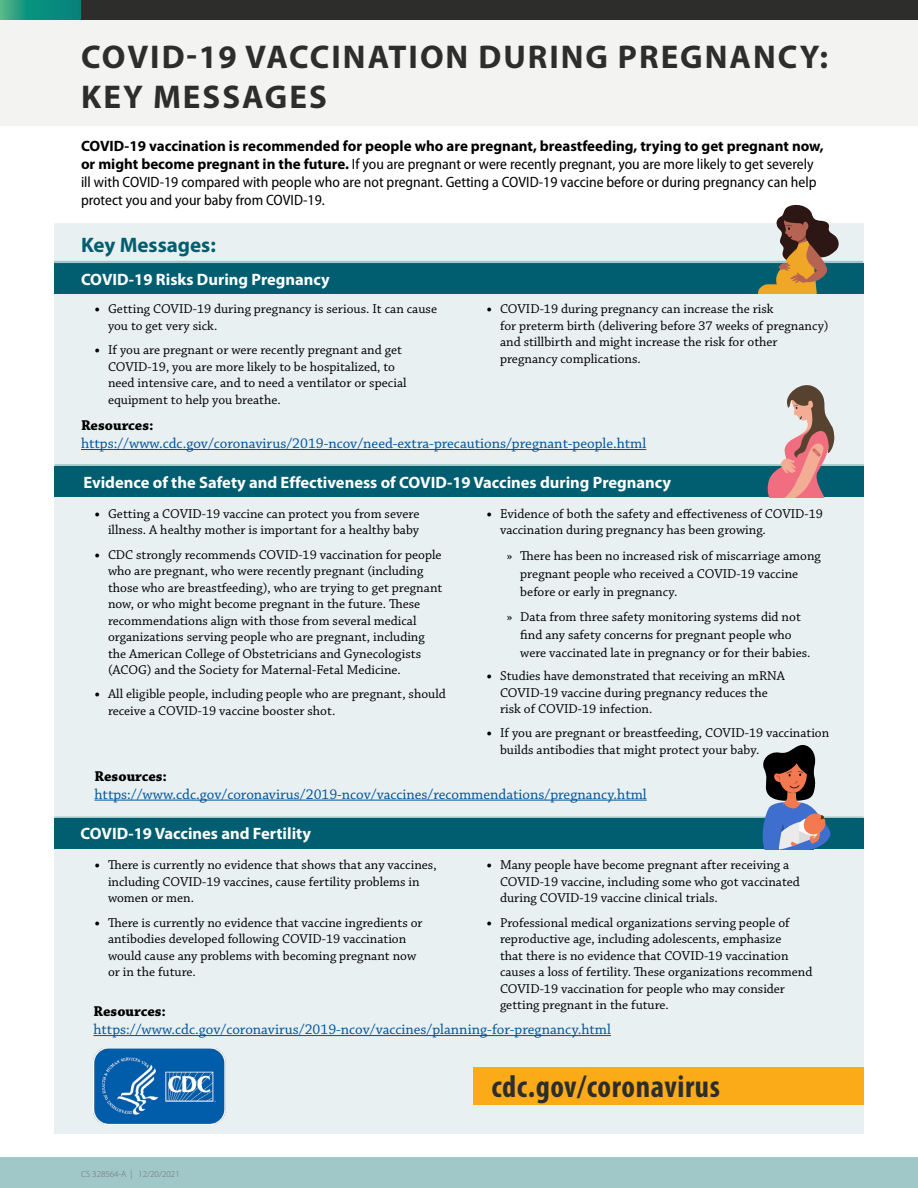
<style>
.page{position:relative;width:918px;height:1188px;background:#fff}
.page>*{position:absolute;margin:0;border:0;box-sizing:border-box;transform-origin:0 0}
.t1{font:700 33px/40.3px "Myriad Pro";letter-spacing:.06em;color:#2d2d2c}
.P_BRAND_cdc_gov_coro{font:700 condensed 31.5px "Myriad Pro";letter-spacing:.02em;color:#2d2d2c}
.t2{font:700 21px "Myriad Pro";color:#005e70}
.t3{font:700 16.5px "Myriad Pro";color:#fff}
.P_First_Para{font:semi-condensed 15px/18px "Myriad Pro";color:#000}
.t4{font:15px "Chaparral Pro";color:#005499}
.Resource_Header{font:700 15px "Chaparral Pro";color:#000}
.t5{font:13.5px/16.5px "Chaparral Pro";color:#000}
.t6{font:300 9px "Myriad Pro";color:#6d6e71}
.s1{font-weight:700;font-stretch:normal}
.s2{font-weight:700}
</style>
<div class="page">
<div style="left:1px;top:0;width:917px;height:19px;background:#2d2d2c"></div>
<svg style="left:0;top:0;width:81px;height:19px;background:#16937f"></svg>
<div style="left:0;top:1157px;width:918px;height:31px;background:#a1c8c9"></div>
<div style="left:54px;top:223px;width:810px;height:911px;background:#e8f0f2"></div>
<div style="left:0;top:20px;width:918px;height:105px;background:#efefee"></div>
<img style="left:93px;top:1048px;width:133px;height:76px">
<div style="left:473px;top:1068px;width:391px;height:37px;background:#fbab18"></div>
<hr style="left:55px;top:464px;width:809px;height:2px;background:#a1c8c9">
<div style="left:55px;top:466px;width:809px;height:31px;background:#005e70"></div>
<hr style="left:54px;top:817px;width:810px;height:2px;background:#a1c8c9">
<div style="left:54px;top:819px;width:810px;height:30px;background:#005e70"></div>
<div style="left:54px;top:263px;width:810px;height:31px;background:#005e70"></div>
<hr style="left:81px;top:449px;width:565px;height:1px;background:#005499">
<hr style="left:94px;top:800px;width:553px;height:1px;background:#005499">
<hr style="left:93px;top:1035px;width:518px;height:1px;background:#005499">
<hr style="left:54px;top:261px;width:809px;height:2px;background:#a1c8c9">
<svg style="left:759px;top:204px;width:80px;height:90px"></svg>
<svg style="left:756px;top:744px;width:76px;height:106px;background:#878796"></svg>
<svg style="left:767px;top:385px;width:67px;height:112px;background:#c09c9c"></svg>
<h1 class="t1" style="left:81px;top:37px;width:748px">COVID-19 VACCINATION DURING PREGNANCY:<br>KEY MESSAGES</h1>
<p class="P_First_Para" style="left:81px;top:138px;width:744px"><span class="s1">COVID-19 vaccination is recommended for people who are pregnant, breastfeeding, trying to get pregnant now, or might become pregnant in the future.</span> If you are pregnant or were recently pregnant, you are more likely to get severely ill with COVID-19 compared with people who are not pregnant. Getting a COVID-19 vaccine before or during pregnancy can help protect you and your baby from COVID-19.</p>
<h2 class="t2" style="left:81px;top:233px;width:136px">Key Messages:</h2>
<h3 class="t3" style="left:81px;top:270px;width:250px">COVID-19 Risks During Pregnancy</h3>
<p class="t5" style="left:108px;top:301px;width:331px;text-indent:-14px"><span class="s2">•</span> Getting COVID-19 during pregnancy is serious. It can cause you to get very sick.</p>
<p class="t5" style="left:108px;top:342px;width:300px;text-indent:-14px"><span class="s2">•</span> If you are pregnant or were recently pregnant and get COVID-19, you are more likely to be hospitalized, to need intensive care, and to need a ventilator or special equipment to help you breathe.</p>
<p class="t5" style="left:500px;top:301px;width:330px;text-indent:-14px"><span class="s2">•</span> COVID-19 during pregnancy can increase the risk<br>for preterm birth (delivering before 37 weeks of pregnancy) and stillbirth and might increase the risk for other pregnancy complications.</p>
<p class="Resource_Header" style="left:81px;top:416px;width:74px">Resources:</p>
<p class="t4" style="left:81px;top:435px;width:567px">https://www.cdc.gov/coronavirus/2019-ncov/need-extra-precautions/pregnant-people.html</p>
<h3 class="t3" style="left:83px;top:473px;width:589px">Evidence of the Safety and Effectiveness of COVID-19 Vaccines during Pregnancy</h3>
<p class="t5" style="left:94px;top:506px;width:326px;text-align:right"><span class="s2">•</span> Getting a COVID-19 vaccine can protect you from severe illness. A healthy mother is important for a healthy baby</p>
<p class="t5" style="left:108px;top:547px;width:336px;text-indent:-14px"><span class="s2">•</span> CDC strongly recommends COVID-19 vaccination for people who are pregnant, who were recently pregnant (including those who are breastfeeding), who are trying to get pregnant now, or who might become pregnant in the future. These recommendations align with those from several medical organizations serving people who are pregnant, including the American College of Obstetricians and Gynecologists (ACOG) and the Society for Maternal-Fetal Medicine.</p>
<p class="t5" style="left:108px;top:686px;width:339px;text-indent:-14px"><span class="s2">•</span> All eligible people, including people who are pregnant, should receive a COVID-19 vaccine booster shot.</p>
<p class="t5" style="left:500px;top:506px;width:324px;text-indent:-14px"><span class="s2">•</span> Evidence of both the safety and effectiveness of COVID-19 vaccination during pregnancy has been growing.</p>
<p class="t5" style="left:520px;top:547px;width:302px;line-height:18px;text-indent:-14px">» There has been no increased risk of miscarriage among pregnant people who received a COVID-19 vaccine before or early in pregnancy.</p>
<p class="t5" style="left:520px;top:608px;width:292px;line-height:18px;text-indent:-14px">» Data from three safety monitoring systems did not find any safety concerns for pregnant people who were vaccinated late in pregnancy or for their babies.</p>
<p class="t5" style="left:500px;top:668px;width:286px;text-indent:-14px"><span class="s2">•</span> Studies have demonstrated that receiving an mRNA<br>COVID-19 vaccine during pregnancy reduces the risk of COVID-19 infection.</p>
<p class="t5" style="left:500px;top:725px;width:331px;text-indent:-14px"><span class="s2">•</span> If you are pregnant or breastfeeding, COVID-19 vaccination builds antibodies that might protect your baby.</p>
<p class="Resource_Header" style="left:94px;top:767px;width:74px">Resources:</p>
<p class="t4" style="left:94px;top:786px;width:554px">https://www.cdc.gov/coronavirus/2019-ncov/vaccines/recommendations/pregnancy.html</p>
<h3 class="t3" style="left:81px;top:824px;width:232px">COVID-19 Vaccines and Fertility</h3>
<p class="t5" style="left:108px;top:857px;width:330px;text-indent:-14px"><span class="s2">•</span> There is currently no evidence that shows that any vaccines, including COVID-19 vaccines, cause fertility problems in women or men.</p>
<p class="t5" style="left:108px;top:915px;width:316px;text-indent:-14px"><span class="s2">•</span> There is currently no evidence that vaccine ingredients or antibodies developed following COVID-19 vaccination would cause any problems with becoming pregnant now or in the future.</p>
<p class="t5" style="left:500px;top:857px;width:301px;text-indent:-14px"><span class="s2">•</span> Many people have become pregnant after receiving a<br>COVID-19 vaccine, including some who got vaccinated during COVID-19 vaccine clinical trials.</p>
<p class="t5" style="left:500px;top:915px;width:314px;text-indent:-14px"><span class="s2">•</span> Professional medical organizations serving people of reproductive age, including adolescents, emphasize<br>that there is no evidence that COVID-19 vaccination causes a loss of fertility. These organizations recommend COVID-19 vaccination for people who may consider getting pregnant in the future.</p>
<p class="Resource_Header" style="left:93px;top:1002px;width:74px">Resources:</p>
<p class="t4" style="left:93px;top:1021px;width:519px">https://www.cdc.gov/coronavirus/2019-ncov/vaccines/planning-for-pregnancy.html</p>
<p class="P_BRAND_cdc_gov_coro" style="left:491px;top:1069px;width:230px">cdc.gov/coronavirus</p>
<p class="t6" style="left:81px;top:1169px;width:100px">CS 328564-A | 12/20/2021</p>
</div>
